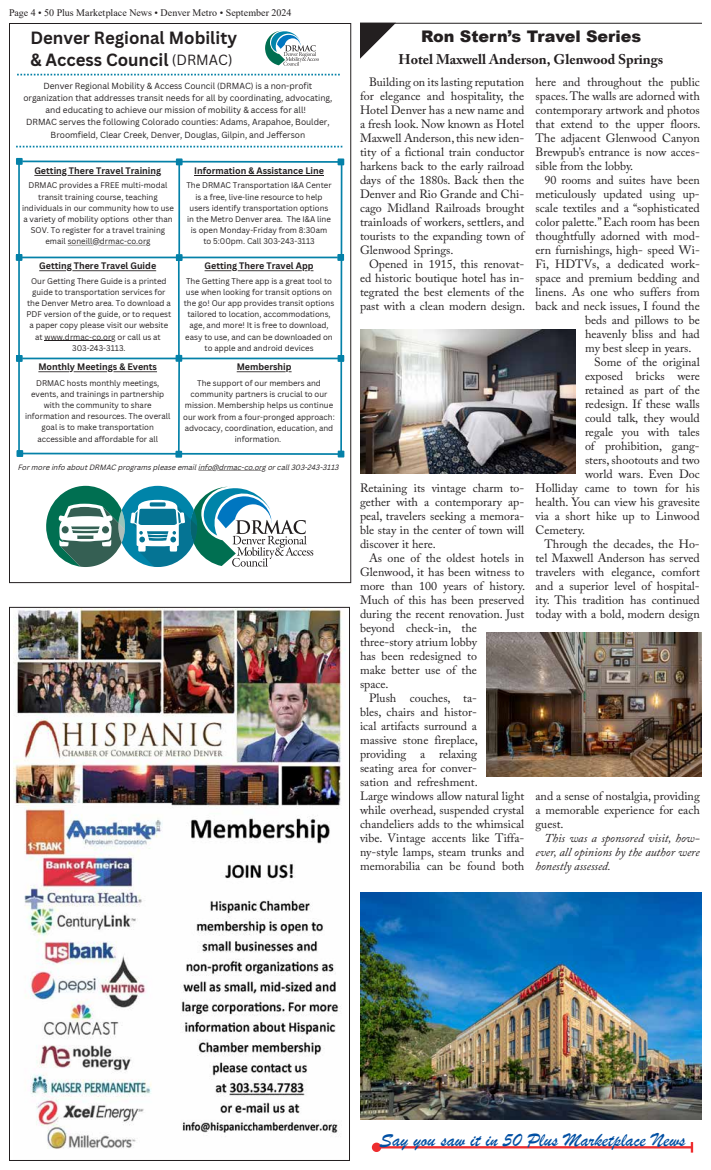
<style>
.page{position:relative;width:711px;height:1170px;background:#fff}
.page>*{position:absolute;margin:0;border:0;box-sizing:border-box;transform-origin:0 0}
.t1{font:20px "Brush Script";color:#004fa3}
.t2{font:700 17.2px/21.5px "Canva Sans";color:#231f20}
.t3{font:900 16px "Arial";color:#231f20}
.t4{font:700 14px "Adobe Caslon Pro";color:#231f20}
.t5{font:12px/14px "Adobe Caslon Pro";color:#231f20;text-align:justify}
.t6{font:italic 12px/14px "Adobe Caslon Pro";color:#231f20;text-align:justify}
.t7{font:10px "Times New Roman";letter-spacing:.005em;color:#231f20}
.t8{font:700 9.2px "Canva Sans";color:#231f20}
.t9{font:8.6px/12.1px "Canva Sans";color:#231f20;text-align:center}
.t10{font:8px/11.2px "Canva Sans";color:#231f20;text-align:center}
.t11{font:italic 7.5px "Canva Sans";color:#231f20}
.s1{font-weight:400;font-size:14.4px}
</style>
<div class="page">
<img style="left:13px;top:609px;width:333px;height:540px">
<svg style="left:17px;top:74px;width:323px;height:1px"></svg>
<svg style="left:16px;top:146px;width:326px;height:1px"></svg>
<div style="left:16px;top:158px;width:7px;height:7px;border:2px solid #0481a8"></div>
<div style="left:16px;top:254px;width:6px;height:7px;border:2px solid #0481a8"></div>
<div style="left:16px;top:355px;width:7px;height:7px;border:2px solid #0481a8"></div>
<hr style="left:217px;top:470px;width:44px;height:1px;background:#231f20">
<svg style="left:198px;top:470px;width:15px;height:1px"></svg>
<svg style="left:17px;top:159px;width:327px;height:298px"></svg>
<hr style="left:45px;top:340px;width:66px;height:1px;background:#231f20">
<svg style="left:265px;top:30px;width:54px;height:36px"></svg>
<svg style="left:46px;top:485px;width:267px;height:82px"></svg>
<svg style="left:360px;top:24px;width:35px;height:35px"></svg>
<hr style="left:360px;top:23px;width:342px;height:1px;background:#231f20">
<hr style="left:377px;top:1146px;width:315px;height:3px;background:#ee2d2f">
<div style="left:372px;top:1143px;width:9px;height:9px;background:#ee2d2f;border-radius:50%"></div>
<svg style="left:691px;top:1142px;width:2px;height:11px"></svg>
<img style="left:486px;top:633px;width:216px;height:144px">
<img style="left:360px;top:892px;width:342px;height:228px">
<img style="left:360px;top:330px;width:216px;height:144px">
<p class="t7" style="left:9px;top:6px;width:284px">Page 4 • 50 Plus Marketplace News • Denver Metro • September 2024</p>
<h2 class="t2" style="left:30px;top:27px;width:208px">Denver Regional Mobility &amp; Access Council <span class="s1">(DRMAC)</span></h2>
<p class="t9" style="left:23px;top:80px;width:311px">Denver Regional Mobility &amp; Access Council (DRMAC) is a non-profit organization that addresses transit needs for all by coordinating, advocating, and educating to achieve our mission of mobility &amp; access for all!<br>DRMAC serves the following Colorado counties: Adams, Arapahoe, Boulder, Broomfield, Clear Creek, Denver, Douglas, Gilpin, and Jefferson</p>
<p class="t8" style="left:34px;top:165px;width:128px">Getting There Travel Training</p>
<p class="t8" style="left:194px;top:165px;width:131px">Information &amp; Assistance Line</p>
<p class="t10" style="left:22px;top:180px;width:153px">DRMAC provides a FREE multi-modal transit training course, teaching individuals in our community how to use a variety of mobility options other than SOV. To register for a travel training email soneill@drmac-co.org</p>
<p class="t10" style="left:186px;top:180px;width:147px">The DRMAC Transportation I&amp;A Center is a free, live-line resource to help users identify transportation options in the Metro Denver area. The I&amp;A line is open Monday-Friday from 8:30am to 5:00pm. Call 303-243-3113</p>
<p class="t8" style="left:39px;top:261px;width:118px">Getting There Travel Guide</p>
<p class="t8" style="left:205px;top:261px;width:110px">Getting There Travel App</p>
<p class="t10" style="left:26px;top:275px;width:146px">Our Getting There Guide is a printed guide to transportation services for the Denver Metro area. To download a PDF version of the guide, or to request a paper copy please visit our website at www.drmac-co.org or call us at 303-243-3113.</p>
<p class="t10" style="left:184px;top:275px;width:152px">The Getting There app is a great tool to use when looking for transit options on the go! Our app provides transit options tailored to location, accommodations, age, and more! It is free to download, easy to use, and can be downloaded on to apple and android devices</p>
<p class="t8" style="left:38px;top:362px;width:120px">Monthly Meetings &amp; Events</p>
<p class="t8" style="left:237px;top:362px;width:56px">Membership</p>
<p class="t10" style="left:25px;top:377px;width:147px">DRMAC hosts monthly meetings, events, and trainings in partnership with the community to share information and resources. The overall goal is to make transportation accessible and affordable for all</p>
<p class="t10" style="left:183px;top:378px;width:153px">The support of our members and community partners is crucial to our mission. Membership helps us continue our work from a four-pronged approach: advocacy, coordination, education, and information.</p>
<p class="t11" style="left:18px;top:463px;width:322px">For more info about DRMAC programs please email info@drmac-co.org or call 303-243-3113</p>
<h3 class="t3" style="left:421px;top:25px;width:221px">Ron Stern’s Travel Series</h3>
<p class="t5" style="left:360px;top:75px;width:166px;text-indent:9px">Building on its lasting reputation for elegance and hospitality, the Hotel Denver has a new name and a fresh look. Now known as Hotel Maxwell Anderson, this new iden&shy;tity of a fictional train conductor harkens back to the early railroad days of the 1880s. Back then the Denver and Rio Grande and Chi&shy;cago Midland Railroads brought trainloads of workers, settlers, and tourists to the expanding town of Glenwood Springs.</p>
<p class="t5" style="left:360px;top:257px;width:167px;text-indent:9px">Opened in 1915, this renovat&shy;ed historic boutique hotel has in&shy;tegrated the best elements of the past with a clean modern design.</p>
<p class="t4" style="left:399px;top:51px;width:266px">Hotel Maxwell Anderson, Glenwood Springs</p>
<p class="t5" style="left:536px;top:75px;width:167px">here and throughout the public spaces. The walls are adorned with contemporary artwork and photos that extend to the upper floors.<br>The adjacent Glenwood Canyon Brewpub’s entrance is now acces&shy;sible from the lobby.</p>
<p class="t5" style="left:544px;top:173px;width:157px">90 rooms and suites have been</p>
<p class="t5" style="left:536px;top:187px;width:166px">meticulously updated using up-</p>
<p class="t5" style="left:536px;top:201px;width:166px">scale textiles and a “sophisticated</p>
<p class="t5" style="left:536px;top:215px;width:166px">color palette.” Each room has been</p>
<p class="t5" style="left:536px;top:229px;width:166px">thoughtfully adorned with mod-</p>
<p class="t5" style="left:536px;top:243px;width:166px">ern furnishings, high- speed Wi-</p>
<p class="t5" style="left:536px;top:257px;width:166px">Fi, HDTVs, a dedicated work-</p>
<p class="t5" style="left:536px;top:271px;width:166px">space and premium bedding and</p>
<p class="t5" style="left:536px;top:285px;width:166px">linens. As one who suffers from</p>
<p class="t5" style="left:536px;top:299px;width:166px">back and neck issues, I found the</p>
<p class="t5" style="left:585px;top:313px;width:116px">beds and pillows to be</p>
<p class="t5" style="left:585px;top:327px;width:116px">heavenly bliss and had</p>
<p class="t5" style="left:585px;top:341px;width:108px">my best sleep in years.</p>
<p class="t5" style="left:594px;top:355px;width:107px">Some of the original</p>
<p class="t5" style="left:585px;top:369px;width:116px">exposed bricks were</p>
<p class="t5" style="left:585px;top:383px;width:116px">retained as part of the</p>
<p class="t5" style="left:585px;top:397px;width:116px">redesign. If these walls</p>
<p class="t5" style="left:585px;top:411px;width:116px">could talk, they would</p>
<p class="t5" style="left:585px;top:425px;width:116px">regale you with tales</p>
<p class="t5" style="left:585px;top:439px;width:116px">of prohibition, gang-</p>
<p class="t5" style="left:585px;top:453px;width:116px">sters, shootouts and two</p>
<p class="t5" style="left:585px;top:467px;width:116px">world wars. Even Doc</p>
<p class="t5" style="left:536px;top:481px;width:166px">Holliday came to town for his</p>
<p class="t5" style="left:536px;top:495px;width:166px">health. You can view his gravesite</p>
<p class="t5" style="left:536px;top:509px;width:166px">via a short hike up to Linwood</p>
<p class="t5" style="left:536px;top:523px;width:51px">Cemetery.</p>
<p class="t5" style="left:544px;top:537px;width:157px">Through the decades, the Ho-</p>
<p class="t5" style="left:536px;top:551px;width:166px">tel Maxwell Anderson has served</p>
<p class="t5" style="left:536px;top:565px;width:166px">travelers with elegance, comfort</p>
<p class="t5" style="left:536px;top:579px;width:166px">and a superior level of hospital-</p>
<p class="t5" style="left:536px;top:593px;width:166px">ity. This tradition has continued</p>
<p class="t5" style="left:536px;top:607px;width:166px">today with a bold, modern design</p>
<p class="t5" style="left:360px;top:481px;width:166px">Retaining its vintage charm to&shy;gether with a contemporary ap&shy;peal, travelers seeking a memora&shy;ble stay in the center of town will discover it here.</p>
<p class="t5" style="left:369px;top:551px;width:157px">As one of the oldest hotels in</p>
<p class="t5" style="left:360px;top:565px;width:166px">Glenwood, it has been witness to</p>
<p class="t5" style="left:360px;top:579px;width:167px">more than 100 years of history.</p>
<p class="t5" style="left:360px;top:593px;width:166px">Much of this has been preserved</p>
<p class="t5" style="left:360px;top:607px;width:166px">during the recent renovation. Just</p>
<p class="t5" style="left:360px;top:621px;width:118px">beyond check-in, the</p>
<p class="t5" style="left:360px;top:635px;width:118px">three-story atrium lobby</p>
<p class="t5" style="left:360px;top:649px;width:118px">has been redesigned to</p>
<p class="t5" style="left:360px;top:663px;width:118px">make better use of the</p>
<p class="t5" style="left:360px;top:677px;width:30px">space.</p>
<p class="t5" style="left:369px;top:691px;width:109px">Plush couches, ta-</p>
<p class="t5" style="left:360px;top:705px;width:118px">bles, chairs and histor-</p>
<p class="t5" style="left:360px;top:719px;width:118px">ical artifacts surround a</p>
<p class="t5" style="left:360px;top:733px;width:119px">massive stone fireplace,</p>
<p class="t5" style="left:360px;top:747px;width:118px">providing a relaxing</p>
<p class="t5" style="left:360px;top:761px;width:118px">seating area for conver-</p>
<p class="t5" style="left:360px;top:775px;width:119px">sation and refreshment.</p>
<p class="t5" style="left:360px;top:789px;width:166px">Large windows allow natural light</p>
<p class="t5" style="left:360px;top:803px;width:166px">while overhead, suspended crystal</p>
<p class="t5" style="left:360px;top:817px;width:166px">chandeliers adds to the whimsical</p>
<p class="t5" style="left:360px;top:831px;width:166px">vibe. Vintage accents like Tiffa-</p>
<p class="t5" style="left:360px;top:845px;width:166px">ny-style lamps, steam trunks and</p>
<p class="t5" style="left:360px;top:859px;width:166px">memorabilia can be found both</p>
<p class="t5" style="left:536px;top:789px;width:166px">and a sense of nostalgia, providing a memorable experience for each guest.</p>
<p class="t6" style="left:536px;top:831px;width:166px;text-indent:9px">This was a sponsored visit, how&shy;ever, all opinions by the author were honestly assessed.</p>
<h1 class="t1" style="left:380px;top:1127px;width:307px">Say you saw it in 50 Plus Marketplace News</h1>
</div>
